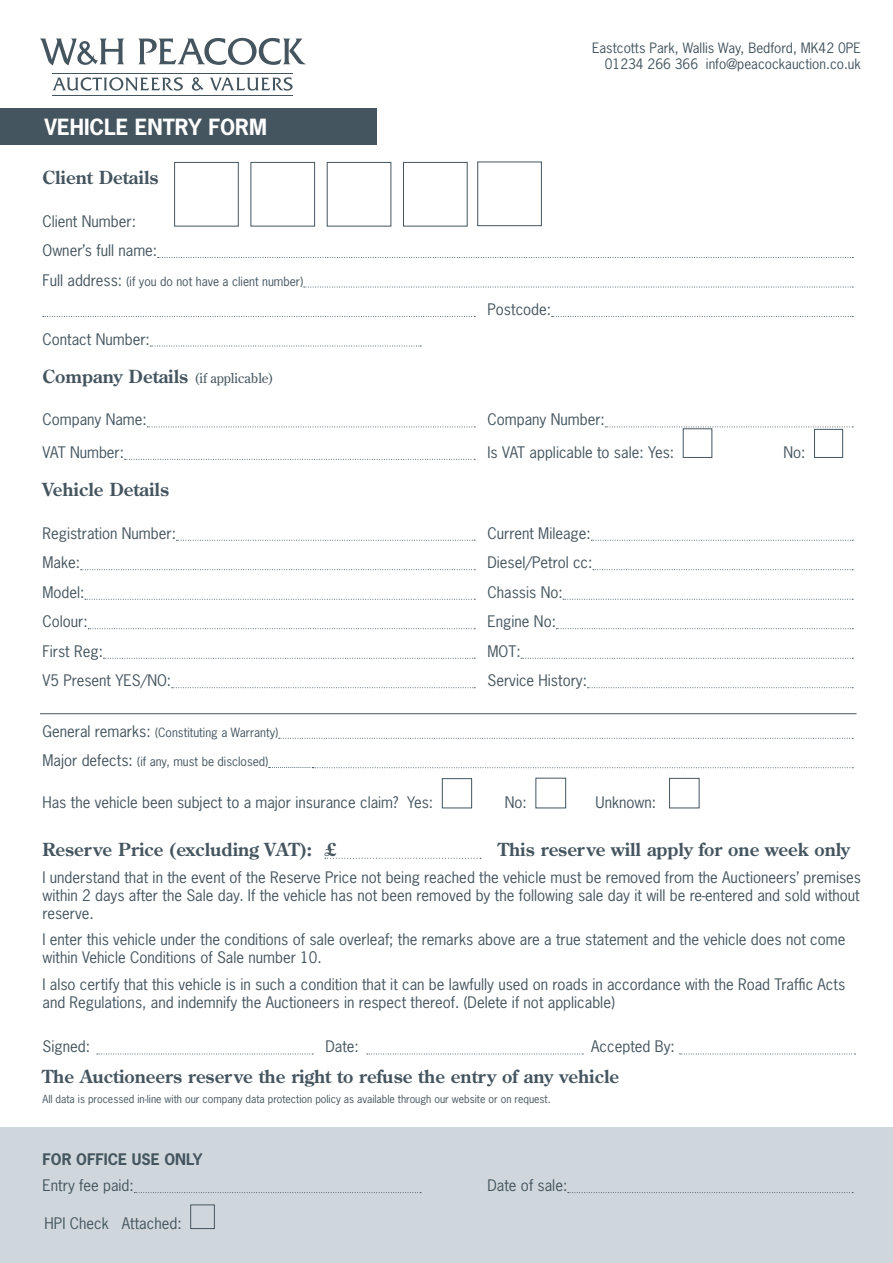
<style>
.page{position:relative;width:893px;height:1263px;background:#fff}
.page>*{position:absolute;margin:0;border:0;box-sizing:border-box;transform-origin:0 0}
.t1{font:700 21px "News Gothic Std";color:#fff}
.t2{font:700 18px "Century Old Style Std";color:#45555f}
.t3{font:15px/18px "News Gothic Std";color:#45555f}
.t4{font:700 15px "News Gothic Std";color:#45555f}
.t5{font:13.5px/16.2px "News Gothic Std";color:#45555f;text-align:right}
.t6{font:12px "News Gothic Std";color:#45555f}
.t7{font:10.5px "News Gothic Std";color:#45555f}
.s1{font-size:15px}
.s2{font-weight:400;font-size:13.5px}
</style>
<div class="page">
<div style="left:0;top:1128px;width:893px;height:135px;background:#cfd7dc"></div>
<div style="left:0;top:109px;width:376px;height:36px;background:#45555f"></div>
<svg style="left:158px;top:257px;width:695px;height:1px"></svg>
<svg style="left:304px;top:287px;width:549px;height:1px"></svg>
<svg style="left:43px;top:316px;width:432px;height:1px"></svg>
<svg style="left:552px;top:316px;width:301px;height:1px"></svg>
<svg style="left:150px;top:346px;width:271px;height:1px"></svg>
<svg style="left:147px;top:426px;width:328px;height:1px"></svg>
<svg style="left:605px;top:426px;width:248px;height:1px"></svg>
<svg style="left:125px;top:459px;width:350px;height:1px"></svg>
<svg style="left:176px;top:540px;width:299px;height:1px"></svg>
<svg style="left:591px;top:540px;width:262px;height:1px"></svg>
<svg style="left:81px;top:569px;width:394px;height:1px"></svg>
<svg style="left:593px;top:569px;width:260px;height:1px"></svg>
<svg style="left:85px;top:599px;width:390px;height:1px"></svg>
<svg style="left:563px;top:599px;width:290px;height:1px"></svg>
<svg style="left:88px;top:628px;width:387px;height:1px"></svg>
<svg style="left:556px;top:628px;width:297px;height:1px"></svg>
<svg style="left:103px;top:658px;width:372px;height:1px"></svg>
<svg style="left:521px;top:658px;width:332px;height:1px"></svg>
<svg style="left:172px;top:687px;width:303px;height:1px"></svg>
<svg style="left:587px;top:687px;width:266px;height:1px"></svg>
<svg style="left:279px;top:738px;width:574px;height:1px"></svg>
<svg style="left:269px;top:767px;width:584px;height:1px"></svg>
<svg style="left:325px;top:858px;width:156px;height:1px"></svg>
<svg style="left:97px;top:1053px;width:216px;height:1px"></svg>
<svg style="left:367px;top:1053px;width:216px;height:1px"></svg>
<svg style="left:680px;top:1053px;width:175px;height:1px"></svg>
<svg style="left:134px;top:1192px;width:287px;height:1px"></svg>
<svg style="left:568px;top:1192px;width:285px;height:1px"></svg>
<div style="left:174px;top:162px;width:65px;height:64px;border:1px solid #45555f"></div>
<div style="left:250px;top:162px;width:65px;height:64px;border:1px solid #45555f"></div>
<div style="left:327px;top:162px;width:64px;height:64px;border:1px solid #45555f"></div>
<div style="left:403px;top:162px;width:65px;height:64px;border:1px solid #45555f"></div>
<div style="left:683px;top:428px;width:29px;height:30px;border:1px solid #45555f"></div>
<div style="left:814px;top:429px;width:29px;height:29px;border:1px solid #45555f"></div>
<div style="left:442px;top:778px;width:30px;height:30px;border:1px solid #45555f"></div>
<div style="left:669px;top:778px;width:30px;height:30px;border:1px solid #45555f"></div>
<div style="left:190px;top:1204px;width:25px;height:25px;border:1px solid #45555f"></div>
<hr style="left:40px;top:713px;width:816px;height:1px;background:#45555f">
<svg style="left:138px;top:38px;width:168px;height:27px"></svg>
<svg style="left:52px;top:77px;width:131px;height:14px"></svg>
<svg style="left:210px;top:77px;width:83px;height:14px"></svg>
<hr style="left:53px;top:73px;width:240px;height:1px;background:#45555f">
<hr style="left:53px;top:95px;width:240px;height:1px;background:#45555f">
<svg style="left:40px;top:39px;width:84px;height:26px"></svg>
<svg style="left:192px;top:77px;width:11px;height:14px"></svg>
<div style="left:477px;top:162px;width:65px;height:64px;border:1px solid #45555f"></div>
<h1 class="t1" style="left:45px;top:114px;width:224px">VEHICLE ENTRY FORM</h1>
<p class="t2" style="left:43px;top:166px;width:117px">Client Details</p>
<p class="t3" style="left:43px;top:206px;width:116px;line-height:29.5px">Client Number:<br>Owner’s full name:</p>
<p class="t6" style="left:43px;top:273px;width:262px"><span class="s1">Full address:</span> (if you do not have a client number)</p>
<p class="t5" style="left:592px;top:40px;width:270px">Eastcotts Park, Wallis Way, Bedford, MK42 0PE<br>01234 266 366 info@peacockauction.co.uk</p>
<p class="t3" style="left:487px;top:300px;width:65px">Postcode:</p>
<p class="t3" style="left:43px;top:330px;width:109px">Contact Number:</p>
<p class="t2" style="left:43px;top:365px;width:233px">Company Details <span class="s2">(if applicable)</span></p>
<p class="t3" style="left:43px;top:411px;width:106px">Company Name:</p>
<p class="t3" style="left:487px;top:411px;width:119px">Company Number:</p>
<p class="t3" style="left:43px;top:443px;width:83px">VAT Number:</p>
<p class="t3" style="left:487px;top:443px;width:188px">Is VAT applicable to sale: Yes:</p>
<p class="t3" style="left:783px;top:443px;width:24px">No:</p>
<p class="t2" style="left:43px;top:478px;width:128px">Vehicle Details</p>
<p class="t3" style="left:43px;top:524px;width:135px">Registration Number:</p>
<p class="t3" style="left:487px;top:524px;width:105px">Current Mileage:</p>
<p class="t3" style="left:43px;top:553px;width:39px">Make:</p>
<p class="t3" style="left:487px;top:553px;width:106px">Diesel/Petrol cc:</p>
<p class="t3" style="left:43px;top:583px;width:44px">Model:</p>
<p class="t3" style="left:487px;top:583px;width:77px">Chassis No:</p>
<p class="t3" style="left:43px;top:612px;width:47px">Colour:</p>
<p class="t3" style="left:487px;top:612px;width:70px">Engine No:</p>
<p class="t3" style="left:43px;top:642px;width:62px">First Reg:</p>
<p class="t3" style="left:487px;top:642px;width:35px">MOT:</p>
<p class="t3" style="left:43px;top:671px;width:130px">V5 Present YES/NO:</p>
<p class="t3" style="left:487px;top:671px;width:101px">Service History:</p>
<p class="t6" style="left:43px;top:724px;width:237px"><span class="s1">General remarks:</span> (Constituting a Warranty)</p>
<p class="t6" style="left:43px;top:754px;width:227px"><span class="s1">Major defects:</span> (if any, must be disclosed)</p>
<p class="t3" style="left:43px;top:793px;width:392px">Has the vehicle been subject to a major insurance claim? Yes:</p>
<p class="t3" style="left:505px;top:793px;width:24px">No:</p>
<p class="t3" style="left:595px;top:793px;width:62px">Unknown:</p>
<p class="t2" style="left:43px;top:838px;width:295px">Reserve Price (excluding VAT): £</p>
<p class="t2" style="left:498px;top:838px;width:353px">This reserve will apply for one week only</p>
<p class="t3" style="left:43px;top:868px;width:820px;text-align:justify">I understand that in the event of the Reserve Price not being reached the vehicle must be removed from the Auctioneers’ premises within 2 days after the Sale day. If the vehicle has not been removed by the following sale day it will be re-entered and sold without reserve.</p>
<p class="t3" style="left:43px;top:931px;width:804px">I enter this vehicle under the conditions of sale overleaf; the remarks above are a true statement and the vehicle does not come within Vehicle Conditions of Sale number 10.</p>
<p class="t3" style="left:43px;top:975px;width:804px">I also certify that this vehicle is in such a condition that it can be lawfully used on roads in accordance with the Road Traffic Acts and Regulations, and indemnify the Auctioneers in respect thereof. (Delete if not applicable)</p>
<p class="t3" style="left:43px;top:1038px;width:49px">Signed:</p>
<p class="t3" style="left:325px;top:1038px;width:35px">Date:</p>
<p class="t3" style="left:591px;top:1038px;width:85px">Accepted By:</p>
<p class="t2" style="left:43px;top:1064px;width:578px">The Auctioneers reserve the right to refuse the entry of any vehicle</p>
<p class="t7" style="left:43px;top:1092px;width:510px">All data is processed in-line with our company data protection policy as available through our website or on request.</p>
<p class="t4" style="left:43px;top:1149px;width:161px">FOR OFFICE USE ONLY</p>
<p class="t3" style="left:43px;top:1176px;width:93px">Entry fee paid:</p>
<p class="t3" style="left:487px;top:1176px;width:81px">Date of sale:</p>
<p class="t3" style="left:45px;top:1214px;width:139px">HPI Check Attached:</p>
</div>
